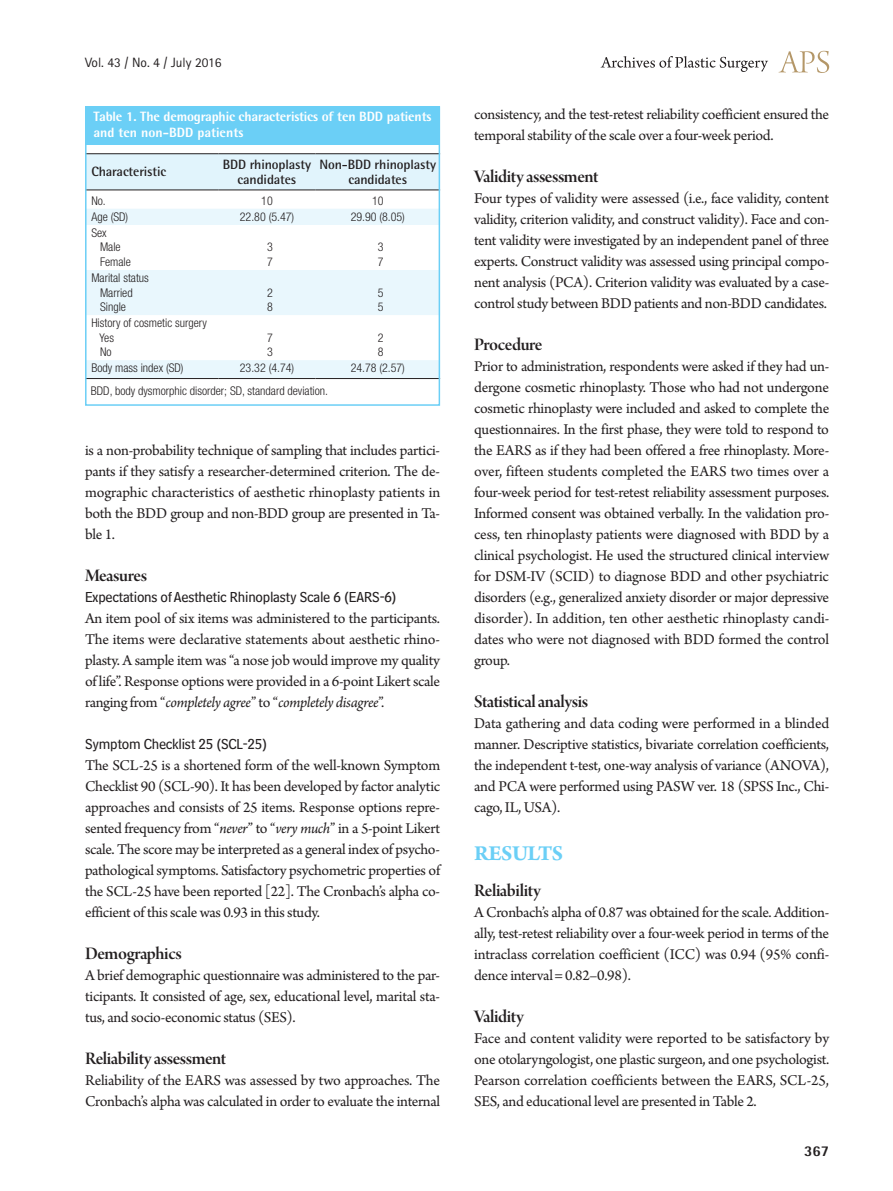
<style>
.page{position:relative;width:893px;height:1191px;background:#fff}
.page>*{position:absolute;margin:0;border:0;box-sizing:border-box;transform-origin:0 0}
.대제목{font:700 22.5px "Arno Pro";letter-spacing:-.02em;color:#6bcff6}
.중제목{font:18.75px "Arno Pro Smbd Display";letter-spacing:-.025em;color:#231f20}
.본문{font:15.75px/21px "Arno Pro";letter-spacing:-.02em;color:#231f20;text-align:justify}
.소제목{font:15px "Bell Centennial Std Sub Capt";letter-spacing:-.02em;color:#231f20}
.t1{font:800 15px "Rotis Semi Sans Std";color:#231f20}
.표그림제목{font:800 13.5px/16.2px "Rotis Semi Sans Std";letter-spacing:-.015em;color:#fff}
.표열제목{font:700 13.5px/14.2px "Rotis Semi Sans Std";letter-spacing:-.01em;color:#231f20;text-align:center}
.t2{font:13.5px "Rotis Sans Serif Std";color:#231f20}
.표본문{font:300 condensed 12px "Helvetica Neue LT Std";color:#231f20}
.s1{font-style:italic}
</style>
<div class="page">
<svg style="left:779px;top:51px;width:50px;height:22px"></svg>
<svg style="left:601px;top:56px;width:167px;height:16px"></svg>
<div style="left:88px;top:154px;width:349px;height:35px;background:#e1f4fc"></div>
<svg style="left:88px;top:190px;width:349px;height:1px"></svg>
<svg style="left:88px;top:209px;width:349px;height:169px"></svg>
<hr style="left:85px;top:153px;width:134px;height:1px;background:#231f20">
<hr style="left:219px;top:153px;width:96px;height:1px;background:#231f20">
<hr style="left:315px;top:153px;width:125px;height:1px;background:#231f20">
<hr style="left:85px;top:189px;width:134px;height:1px;background:#231f20">
<hr style="left:219px;top:189px;width:96px;height:1px;background:#231f20">
<hr style="left:315px;top:189px;width:125px;height:1px;background:#231f20">
<hr style="left:85px;top:378px;width:134px;height:1px;background:#231f20">
<hr style="left:219px;top:378px;width:96px;height:1px;background:#231f20">
<hr style="left:315px;top:378px;width:125px;height:1px;background:#231f20">
<div style="left:85px;top:106px;width:355px;height:39px;background:#6bcff6"></div>
<div style="left:85px;top:106px;width:355px;height:300px;border:2px solid #6bcff6"></div>
<p class="t2" style="left:85px;top:54px;width:138px">Vol. 43 / No. 4 / July 2016</p>
<p class="표그림제목" style="left:93px;top:108px;width:340px">Table 1. The demographic characteristics of ten BDD patients and ten non-BDD patients</p>
<p class="표열제목" style="left:91px;top:165px;width:76px">Characteristic</p>
<p class="표열제목" style="left:223px;top:157px;width:90px">BDD rhinoplasty candidates</p>
<p class="표열제목" style="left:320px;top:157px;width:118px">Non-BDD rhinoplasty candidates</p>
<p class="표본문" style="left:91px;top:193px;width:16px">No.</p>
<p class="표본문" style="left:261px;top:193px;width:13px">10</p>
<p class="표본문" style="left:372px;top:193px;width:13px">10</p>
<p class="표본문" style="left:91px;top:210px;width:38px">Age (SD)</p>
<p class="표본문" style="left:240px;top:210px;width:56px">22.80 (5.47)</p>
<p class="표본문" style="left:351px;top:210px;width:56px">29.90 (8.05)</p>
<p class="표본문" style="left:91px;top:226px;width:17px">Sex</p>
<p class="표본문" style="left:100px;top:240px;width:22px">Male</p>
<p class="표본문" style="left:100px;top:255px;width:32px">Female</p>
<p class="표본문" style="left:267px;top:240px;width:7px">3</p>
<p class="표본문" style="left:267px;top:255px;width:7px">7</p>
<p class="표본문" style="left:378px;top:240px;width:7px">3</p>
<p class="표본문" style="left:378px;top:255px;width:7px">7</p>
<p class="표본문" style="left:91px;top:271px;width:59px">Marital status</p>
<p class="표본문" style="left:100px;top:285px;width:34px">Married</p>
<p class="표본문" style="left:100px;top:300px;width:27px">Single</p>
<p class="표본문" style="left:91px;top:316px;width:117px">History of cosmetic surgery</p>
<p class="표본문" style="left:100px;top:330px;width:16px">Yes</p>
<p class="표본문" style="left:100px;top:345px;width:13px">No</p>
<p class="표본문" style="left:267px;top:285px;width:7px">2</p>
<p class="표본문" style="left:267px;top:300px;width:7px">8</p>
<p class="표본문" style="left:267px;top:330px;width:7px">7</p>
<p class="표본문" style="left:267px;top:345px;width:7px">3</p>
<p class="표본문" style="left:378px;top:285px;width:7px">5</p>
<p class="표본문" style="left:378px;top:300px;width:7px">5</p>
<p class="표본문" style="left:378px;top:330px;width:7px">2</p>
<p class="표본문" style="left:378px;top:345px;width:7px">8</p>
<p class="표본문" style="left:91px;top:361px;width:94px">Body mass index (SD)</p>
<p class="표본문" style="left:240px;top:361px;width:56px">23.32 (4.74)</p>
<p class="표본문" style="left:351px;top:361px;width:56px">24.78 (2.57)</p>
<p class="표본문" style="left:91px;top:384px;width:239px">BDD, body dysmorphic disorder; SD, standard deviation.</p>
<p class="본문" style="left:85px;top:441px;width:357px">is a non-probability technique of sampling that includes partici&shy;pants if they satisfy a researcher-determined criterion. The de&shy;mographic characteristics of aesthetic rhinoplasty patients in both the BDD group and non-BDD group are presented in Ta&shy;ble 1.</p>
<p class="중제목" style="left:85px;top:565px;width:64px">Measures</p>
<p class="소제목" style="left:85px;top:588px;width:313px">Expectations of Aesthetic Rhinoplasty Scale 6 (EARS-6)</p>
<p class="본문" style="left:85px;top:609px;width:357px">An item pool of six items was administered to the participants.<br>The items were declarative statements about aesthetic rhino&shy;plasty. A sample item was “a nose job would improve my quality of life”. Response options were provided in a 6-point Likert scale ranging from “<span class="s1">completely agree</span>” to “<span class="s1">completely disagree</span>”.</p>
<p class="소제목" style="left:85px;top:735px;width:183px">Symptom Checklist 25 (SCL-25)</p>
<p class="본문" style="left:85px;top:756px;width:357px">The SCL-25 is a shortened form of the well-known Symptom Checklist 90 (SCL-90). It has been developed by factor analytic approaches and consists of 25 items. Response options repre&shy;sented frequency from “<span class="s1">never</span>” to “<span class="s1">very much</span>” in a 5-point Likert scale. The score may be interpreted as a general index of psycho&shy;pathological symptoms. Satisfactory psychometric properties of the SCL-25 have been reported [22]. The Cronbach’s alpha co&shy;efficient of this scale was 0.93 in this study.</p>
<p class="중제목" style="left:85px;top:943px;width:98px">Demographics</p>
<p class="본문" style="left:85px;top:966px;width:357px">A brief demographic questionnaire was administered to the par&shy;ticipants. It consisted of age, sex, educational level, marital sta&shy;tus, and socio-economic status (SES).</p>
<p class="중제목" style="left:85px;top:1048px;width:143px">Reliability assessment</p>
<p class="본문" style="left:85px;top:1071px;width:357px">Reliability of the EARS was assessed by two approaches. The<br>Cronbach’s alpha was calculated in order to evaluate the internal</p>
<p class="본문" style="left:474px;top:105px;width:357px">consistency, and the test-retest reliability coefficient ensured the temporal stability of the scale over a four-week period.</p>
<p class="중제목" style="left:474px;top:166px;width:126px">Validity assessment</p>
<p class="본문" style="left:474px;top:189px;width:357px">Four types of validity were assessed (i.e., face validity, content validity, criterion validity, and construct validity). Face and con&shy;tent validity were investigated by an independent panel of three experts. Construct validity was assessed using principal compo&shy;nent analysis (PCA). Criterion validity was evaluated by a case&shy;control study between BDD patients and non-BDD candidates.</p>
<p class="중제목" style="left:474px;top:334px;width:70px">Procedure</p>
<p class="본문" style="left:474px;top:357px;width:357px">Prior to administration, respondents were asked if they had un&shy;dergone cosmetic rhinoplasty. Those who had not undergone cosmetic rhinoplasty were included and asked to complete the questionnaires. In the first phase, they were told to respond to the EARS as if they had been offered a free rhinoplasty. More&shy;over, fifteen students completed the EARS two times over a four-week period for test-retest reliability assessment purposes.<br>Informed consent was obtained verbally. In the validation pro&shy;cess, ten rhinoplasty patients were diagnosed with BDD by a clinical psychologist. He used the structured clinical interview for DSM-IV (SCID) to diagnose BDD and other psychiatric disorders (e.g., generalized anxiety disorder or major depressive disorder). In addition, ten other aesthetic rhinoplasty candi&shy;dates who were not diagnosed with BDD formed the control group.</p>
<p class="중제목" style="left:474px;top:691px;width:116px">Statistical analysis</p>
<p class="본문" style="left:474px;top:714px;width:357px">Data gathering and data coding were performed in a blinded manner. Descriptive statistics, bivariate correlation coefficients, the independent t-test, one-way analysis of variance (ANOVA), and PCA were performed using PASW ver. 18 (SPSS Inc., Chi&shy;cago, IL, USA).</p>
<p class="대제목" style="left:474px;top:840px;width:91px">RESULTS</p>
<p class="중제목" style="left:474px;top:880px;width:68px">Reliability</p>
<p class="본문" style="left:474px;top:903px;width:357px">A Cronbach’s alpha of 0.87 was obtained for the scale. Addition&shy;ally, test-retest reliability over a four-week period in terms of the intraclass correlation coefficient (ICC) was 0.94 (95% confi&shy;dence interval = 0.82–0.98).</p>
<p class="중제목" style="left:474px;top:1006px;width:51px">Validity</p>
<p class="본문" style="left:474px;top:1029px;width:357px">Face and content validity were reported to be satisfactory by one otolaryngologist, one plastic surgeon, and one psychologist.<br>Pearson correlation coefficients between the EARS, SCL-25, SES, and educational level are presented in Table 2.</p>
<p class="t1" style="left:804px;top:1141px;width:27px">367</p>
</div>
